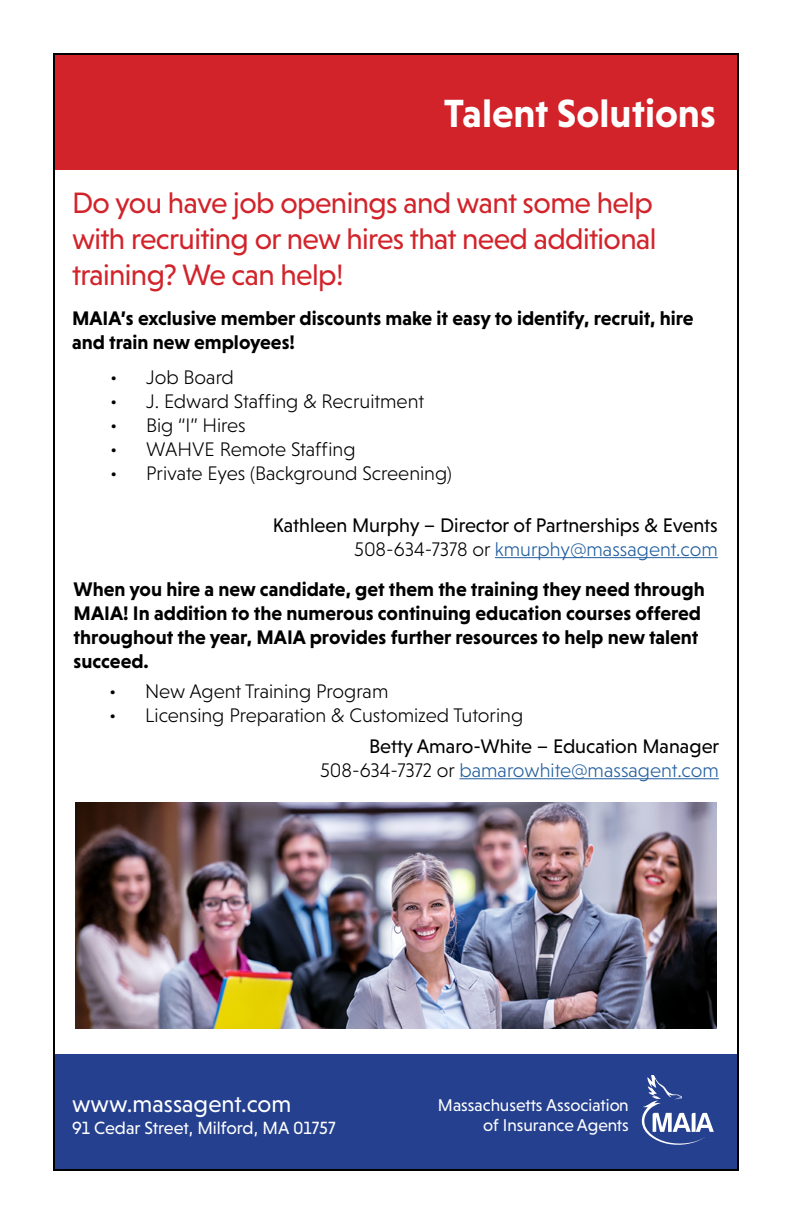
<style>
.page{position:relative;width:792px;height:1224px;background:#fff}
.page>*{position:absolute;margin:0;border:0;box-sizing:border-box;transform-origin:0 0}
.t1{font:700 40px "Niveau Grotesk";color:#fff}
.t2{font:30px/36px "Niveau Grotesk";letter-spacing:-.02em;color:#d2232a}
.t3{font:24px "Niveau Grotesk";color:#fff}
.t4{font:700 20px/24px "Niveau Grotesk";color:#000}
.t5{font:300 20px "Niveau Grotesk";color:#000}
.t6{font:20px/24px "Niveau Grotesk";color:#000;text-align:right}
.t7{font:18px "Niveau Grotesk";color:#fff}
.t8{font:17.4px/19.4px "Niveau Grotesk";color:#fff;text-align:right}
.s1{font-weight:300}
.s2{font-weight:300;color:#215e9e}
</style>
<div class="page">
<div style="left:54px;top:54px;width:684px;height:116px;background:#d2232a"></div>
<div style="left:54px;top:1054px;width:684px;height:116px;background:#25408f"></div>
<svg style="left:642px;top:1076px;width:72px;height:69px"></svg>
<img style="left:75px;top:802px;width:642px;height:226px">
<hr style="left:495px;top:557px;width:223px;height:1px;background:#215e9e">
<hr style="left:459px;top:778px;width:260px;height:1px;background:#215e9e">
<h1 class="t1" style="left:444px;top:90px;width:273px">Talent Solutions</h1>
<h2 class="t2" style="left:72px;top:184px;width:586px">Do you have job openings and want some help with recruiting or new hires that need additional training? We can help!</h2>
<p class="t4" style="left:72px;top:306px;width:623px">MAIA’s exclusive member discounts make it easy to identify, recruit, hire and train new employees!</p>
<p class="t5" style="left:110px;top:366px;width:125px">• Job Board</p>
<p class="t5" style="left:110px;top:390px;width:315px">• J. Edward Staffing &amp; Recruitment</p>
<p class="t5" style="left:110px;top:414px;width:137px">• Big “I” Hires</p>
<p class="t5" style="left:110px;top:438px;width:247px">• WAHVE Remote Staffing</p>
<p class="t5" style="left:110px;top:462px;width:343px">• Private Eyes (Background Screening)</p>
<p class="t6" style="left:273px;top:513px;width:446px">Kathleen Murphy – Director of Partnerships &amp; Events<br><span class="s1">508-634-7378 or</span> <span class="s2">kmurphy@massagent.com</span></p>
<p class="t4" style="left:74px;top:577px;width:633px">When you hire a new candidate, get them the training they need through MAIA! In addition to the numerous continuing education courses offered throughout the year, MAIA provides further resources to help new talent succeed.</p>
<p class="t5" style="left:109px;top:680px;width:281px">• New Agent Training Program</p>
<p class="t5" style="left:109px;top:704px;width:415px">• Licensing Preparation &amp; Customized Tutoring</p>
<p class="t6" style="left:320px;top:734px;width:401px">Betty Amaro-White – Education Manager<br><span class="s1">508-634-7372 or</span> <span class="s2">bamarowhite@massagent.com</span></p>
<p class="t3" style="left:72px;top:1091px;width:221px">www.massagent.com</p>
<p class="t7" style="left:72px;top:1118px;width:265px">91 Cedar Street, Milford, MA 01757</p>
<p class="t8" style="left:438px;top:1096px;width:192px">Massachusetts Association of Insurance Agents</p>
</div>
